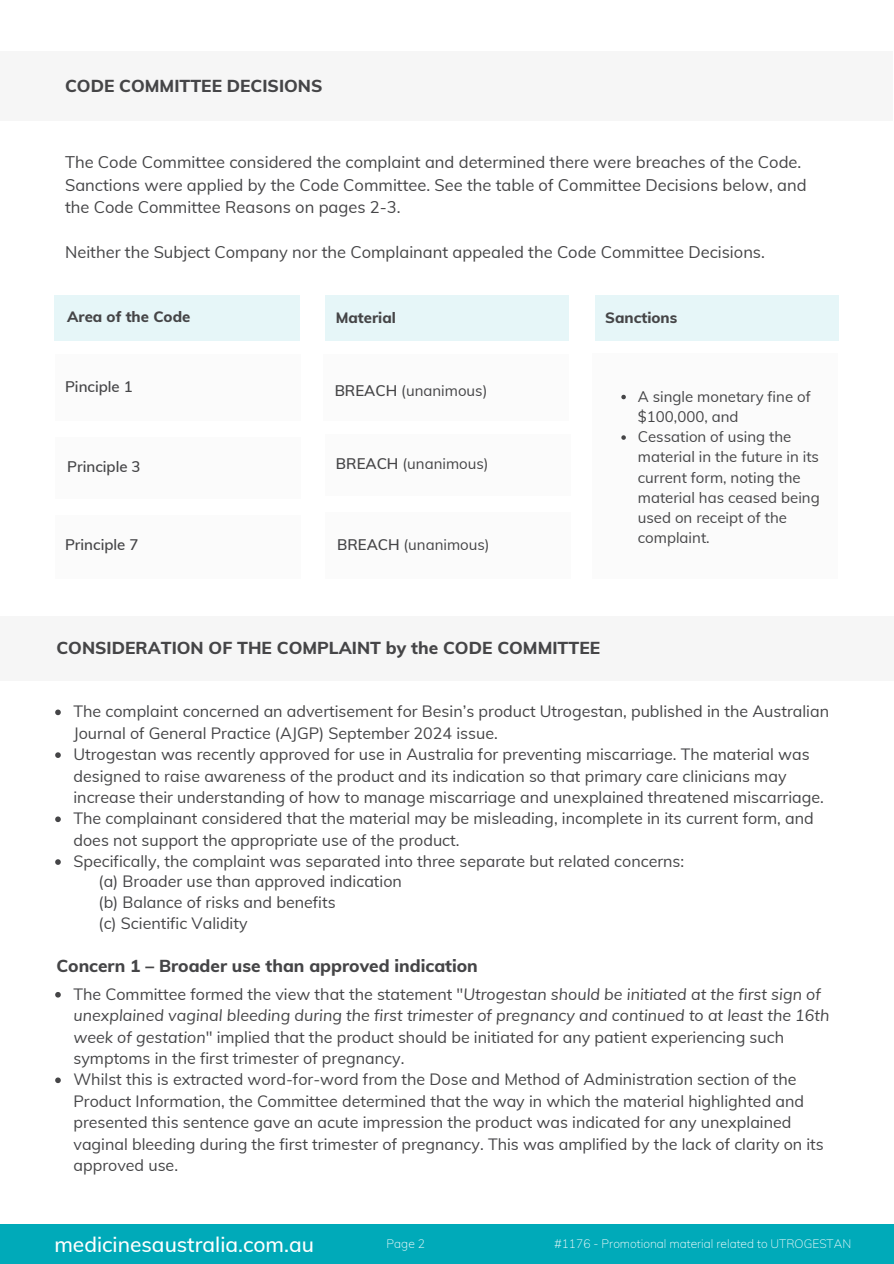
<style>
.page{position:relative;width:894px;height:1264px;background:#fff}
.page>*{position:absolute;margin:0;border:0;box-sizing:border-box;transform-origin:0 0}
.t1{font:500 21px "Muli";color:#fff}
.t2{font:800 17.25px "Muli";color:#454547}
.t3{font:16.5px/22.5px "Muli";color:#454547}
.t4{font:16.05px/21.3px "Muli";color:#454547}
.t5{font:15px/20.2px "Muli";color:#454547}
.t6{font:800 15px "Muli";color:#454547}
.t7{font:600 15px "Muli";color:#454547}
.t8{font:200 12px "Muli";color:#fff}
.s1{font-weight:600}
.s2{font-style:italic}
</style>
<div class="page">
<div style="left:0;top:1224px;width:893px;height:39px;background:#00aab9"></div>
<div style="left:0;top:51px;width:892px;height:69px;background:#f6f6f6"></div>
<div style="left:54px;top:295px;width:246px;height:45px;background:#e6f6f8"></div>
<div style="left:325px;top:295px;width:243px;height:45px;background:#e6f6f8"></div>
<div style="left:595px;top:295px;width:244px;height:45px;background:#e6f6f8"></div>
<div style="left:56px;top:354px;width:245px;height:67px;background:#fbfbfb"></div>
<div style="left:323px;top:354px;width:245px;height:67px;background:#fbfbfb"></div>
<div style="left:591px;top:353px;width:246px;height:226px;background:#fbfbfb"></div>
<div style="left:56px;top:437px;width:245px;height:61px;background:#fbfbfb"></div>
<div style="left:325px;top:434px;width:245px;height:61px;background:#fbfbfb"></div>
<div style="left:56px;top:515px;width:245px;height:64px;background:#fbfbfb"></div>
<div style="left:325px;top:512px;width:245px;height:67px;background:#fbfbfb"></div>
<svg style="left:621px;top:395px;width:4px;height:4px"></svg>
<svg style="left:621px;top:435px;width:4px;height:5px"></svg>
<div style="left:0;top:616px;width:893px;height:64px;background:#f6f6f6"></div>
<svg style="left:55px;top:709px;width:6px;height:6px"></svg>
<svg style="left:55px;top:752px;width:6px;height:6px"></svg>
<svg style="left:55px;top:816px;width:6px;height:6px"></svg>
<svg style="left:55px;top:859px;width:6px;height:5px"></svg>
<svg style="left:55px;top:992px;width:6px;height:5px"></svg>
<svg style="left:55px;top:1077px;width:6px;height:6px"></svg>
<p class="t2" style="left:65px;top:74px;width:259px">CODE COMMITTEE DECISIONS</p>
<h4 class="t3" style="left:65px;top:151px;width:742px">The Code Committee considered the complaint and determined there were breaches of the Code.<br>Sanctions were applied by the Code Committee. See the table of Committee Decisions below, and the Code Committee Reasons on pages 2-3.</h4>
<h5 class="t3" style="left:65px;top:241px;width:701px">Neither the Subject Company nor the Complainant appealed the Code Committee Decisions.</h5>
<p class="t6" style="left:67px;top:307px;width:125px">Area of the Code</p>
<h5 class="t6" style="left:335px;top:307px;width:62px">Material</h5>
<h5 class="t6" style="left:605px;top:307px;width:73px">Sanctions</h5>
<h5 class="t7" style="left:65px;top:377px;width:69px">Pinciple 1</h5>
<h6 class="t5" style="left:334px;top:380px;width:154px"><span class="s1">BREACH</span> (unanimous)</h6>
<h6 class="t7" style="left:67px;top:457px;width:75px">Principle 3</h6>
<h6 class="t5" style="left:336px;top:453px;width:154px"><span class="s1">BREACH</span> (unanimous)</h6>
<h5 class="t7" style="left:65px;top:535px;width:75px">Principle 7</h5>
<p class="t5" style="left:337px;top:534px;width:154px"><span class="s1">BREACH</span> (unanimous)</p>
<p class="t2" style="left:56px;top:636px;width:545px">CONSIDERATION OF THE COMPLAINT by the CODE COMMITTEE</p>
<p class="t5" style="left:637px;top:386px;width:174px">A single monetary fine of $100,000, and</p>
<h3 class="t5" style="left:637px;top:426px;width:183px">Cessation of using the material in the future in its current form, noting the material has ceased being used on receipt of the complaint.</h3>
<p class="t4" style="left:73px;top:700px;width:756px">The complaint concerned an advertisement for Besin’s product Utrogestan, published in the Australian<br>Journal of General Practice (AJGP) September 2024 issue.</p>
<p class="t4" style="left:73px;top:743px;width:751px">Utrogestan was recently approved for use in Australia for preventing miscarriage. The material was designed to raise awareness of the product and its indication so that primary care clinicians may increase their understanding of how to manage miscarriage and unexplained threatened miscarriage.</p>
<p class="t4" style="left:73px;top:807px;width:741px">The complainant considered that the material may be misleading, incomplete in its current form, and does not support the appropriate use of the product.</p>
<p class="t4" style="left:73px;top:850px;width:612px">Specifically, the complaint was separated into three separate but related concerns:</p>
<h4 class="t4" style="left:99px;top:870px;width:305px">(a) Broader use than approved indication</h4>
<p class="t4" style="left:99px;top:891px;width:238px">(b) Balance of risks and benefits</p>
<h3 class="t4" style="left:99px;top:912px;width:150px">(c) Scientific Validity</h3>
<p class="t2" style="left:56px;top:954px;width:423px">Concern 1 – Broader use than approved indication</p>
<p class="t4" style="left:73px;top:983px;width:757px">The Committee formed the view that the statement "<span class="s2">Utrogestan should be initiated at the first sign of unexplained vaginal bleeding during the first trimester of pregnancy and continued to at least the 16th week of gestation</span>" implied that the product should be initiated for any patient experiencing such symptoms in the first trimester of pregnancy.</p>
<h1 class="t4" style="left:73px;top:1068px;width:751px">Whilst this is extracted word-for-word from the Dose and Method of Administration section of the Product Information, the Committee determined that the way in which the material highlighted and presented this sentence gave an acute impression the product was indicated for any unexplained vaginal bleeding during the first trimester of pregnancy. This was amplified by the lack of clarity on its approved use.</h1>
<h2 class="t1" style="left:54px;top:1230px;width:261px">medicinesaustralia.com.au</h2>
<h4 class="t8" style="left:386px;top:1235px;width:40px">Page 2</h4>
<h5 class="t8" style="left:554px;top:1235px;width:298px">#1176 - Promotional material related to UTROGESTAN</h5>
</div>
